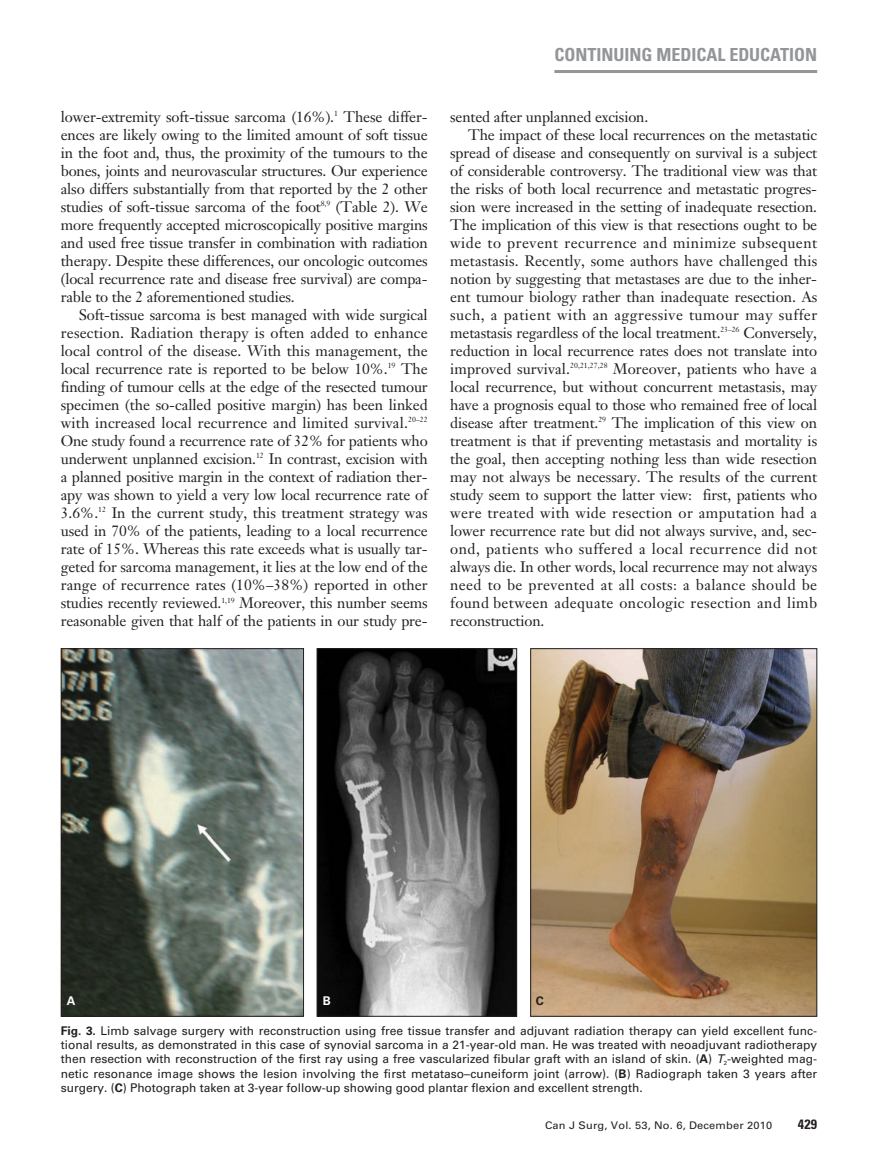
<style>
.page{position:relative;width:878px;height:1175px;background:#fff}
.page>*{position:absolute;margin:0;border:0;box-sizing:border-box;transform-origin:0 0}
.t1{font:700 condensed 18px "Univers";color:#939598}
.t2{font:15px/18px "Janson Text";letter-spacing:-.01em;color:#231f20;text-align:justify}
.t3{font:15px "Janson Text";letter-spacing:.03em;color:#231f20}
.t4{font:15px "Janson Text";letter-spacing:.025em;color:#231f20}
.t5{font:700 condensed 13.5px "Univers";color:#231f20;scale:1.05 1}
.t6{font:12px/14.2px "Univers";color:#231f20;text-align:justify}
.t7{font:700 12px "Univers";color:#fff}
.t8{font:700 12px "Univers";color:#231f20}
.t9{font:10.5px "Univers";letter-spacing:.015em;color:#231f20;scale:1.05 1}
.s1{font-weight:700}
.s2{font-style:italic}
</style>
<div class="page">
<hr style="left:554px;top:70px;width:263px;height:3px;background:#939598">
<img style="left:63px;top:650px;width:239px;height:364px">
<div style="left:61px;top:648px;width:243px;height:368px;border:1px solid #231f20"></div>
<img style="left:318px;top:650px;width:197px;height:364px">
<div style="left:316px;top:648px;width:201px;height:368px;border:1px solid #231f20"></div>
<img style="left:532px;top:650px;width:283px;height:364px">
<div style="left:530px;top:648px;width:287px;height:368px;border:1px solid #231f20"></div>
<p class="t2" style="left:61px;top:109px;width:368px">lower-extremity soft-tissue sarcoma (16%).<sup>1</sup> These differ&shy;ences are likely owing to the limited amount of soft tissue in the foot and, thus, the proximity of the tumours to the bones, joints and neurovascular structures. Our experience also differs substantially from that reported by the 2 other studies of soft-tissue sarcoma of the foot<sup>8,9</sup> (Table 2). We more frequently accepted microscopically positive margins and used free tissue transfer in combination with radiation therapy. Despite these differences, our oncologic outcomes (local recurrence rate and disease free survival) are compa&shy;rable to the 2 aforementioned studies.</p>
<p class="t2" style="left:61px;top:307px;width:368px;text-indent:18px">Soft-tissue sarcoma is best managed with wide surgical resection. Radiation therapy is often added to enhance local control of the disease. With this management, the local recurrence rate is reported to be below 10%.<sup>19</sup> The finding of tumour cells at the edge of the resected tumour specimen (the so-called positive margin) has been linked with increased local recurrence and limited survival.<sup>20–22<br></sup>One study found a recurrence rate of 32% for patients who underwent unplanned excision.<sup>12</sup> In contrast, excision with a planned positive margin in the context of radiation ther&shy;apy was shown to yield a very low local recurrence rate of 3.6%.<sup>12</sup> In the current study, this treatment strategy was used in 70% of the patients, leading to a local recurrence rate of 15%. Whereas this rate exceeds what is usually tar&shy;geted for sarcoma management, it lies at the low end of the range of recurrence rates (10%–38%) reported in other studies recently reviewed.<sup>1,19</sup> Moreover, this number seems reasonable given that half of the patients in our study pre-</p>
<p class="t1" style="left:554px;top:48px;width:264px">CONTINUING MEDICAL EDUCATION</p>
<p class="t2" style="left:450px;top:109px;width:199px">sented after unplanned excision.</p>
<p class="t2" style="left:468px;top:127px;width:350px">The impact of these local recurrences on the metastatic</p>
<p class="t2" style="left:450px;top:145px;width:368px">spread of disease and consequently on survival is a subject</p>
<p class="t2" style="left:450px;top:163px;width:368px">of considerable controversy. The traditional view was that</p>
<p class="t2" style="left:450px;top:181px;width:368px">the risks of both local recurrence and metastatic progres-</p>
<p class="t2" style="left:450px;top:199px;width:368px">sion were increased in the setting of inadequate resection.</p>
<p class="t2" style="left:450px;top:217px;width:368px">The implication of this view is that resections ought to be</p>
<p class="t3" style="left:450px;top:237px;width:368px">wide to prevent recurrence and minimize subsequent</p>
<p class="t2" style="left:450px;top:253px;width:368px">metastasis. Recently, some authors have challenged this</p>
<p class="t2" style="left:450px;top:271px;width:368px">notion by suggesting that metastases are due to the inher-</p>
<p class="t2" style="left:450px;top:289px;width:368px">ent tumour biology rather than inadequate resection. As</p>
<p class="t3" style="left:450px;top:309px;width:368px">such, a patient with an aggressive tumour may suffer</p>
<p class="t2" style="left:450px;top:325px;width:368px">metastasis regardless of the local treatment.<sup>23–26</sup> Conversely,</p>
<p class="t2" style="left:450px;top:343px;width:368px">reduction in local recurrence rates does not translate into</p>
<p class="t2" style="left:450px;top:361px;width:368px">improved survival.<sup>20,21,27,28</sup> Moreover, patients who have a</p>
<p class="t2" style="left:450px;top:379px;width:368px">local recurrence, but without concurrent metastasis, may</p>
<p class="t2" style="left:450px;top:397px;width:368px">have a prognosis equal to those who remained free of local</p>
<p class="t2" style="left:450px;top:415px;width:368px">disease after treatment.<sup>29</sup> The implication of this view on</p>
<p class="t2" style="left:450px;top:433px;width:368px">treatment is that if preventing metastasis and mortality is</p>
<p class="t2" style="left:450px;top:451px;width:368px">the goal, then accepting nothing less than wide resection</p>
<p class="t2" style="left:450px;top:469px;width:368px">may not always be necessary. The results of the current</p>
<p class="t2" style="left:450px;top:487px;width:368px">study seem to support the latter view: first, patients who</p>
<p class="t4" style="left:450px;top:507px;width:368px">were treated with wide resection or amputation had a</p>
<p class="t2" style="left:450px;top:523px;width:368px">lower recurrence rate but did not always survive, and, sec-</p>
<p class="t3" style="left:450px;top:543px;width:368px">ond, patients who suffered a local recurrence did not</p>
<p class="t2" style="left:450px;top:559px;width:368px">always die. In other words, local recurrence may not always</p>
<p class="t4" style="left:450px;top:579px;width:368px">need to be prevented at all costs: a balance should be</p>
<p class="t4" style="left:450px;top:597px;width:368px">found between adequate oncologic resection and limb</p>
<p class="t2" style="left:450px;top:613px;width:96px">reconstruction.</p>
<p class="t7" style="left:67px;top:996px;width:10px">A</p>
<p class="t7" style="left:323px;top:996px;width:10px">B</p>
<p class="t8" style="left:536px;top:996px;width:10px">C</p>
<p class="t6" style="left:61px;top:1024px;width:758px"><span class="s1">Fig. 3.</span> Limb salvage surgery with reconstruction using free tissue transfer and adjuvant radiation therapy can yield excellent func&shy;tional results, as demonstrated in this case of synovial sarcoma in a 21-year-old man. He was treated with neoadjuvant radiotherapy then resection with reconstruction of the first ray using a free vascularized fibular graft with an island of skin. (<span class="s1">A</span>) <span class="s2">T</span><sub>2</sub>-weighted mag&shy;netic resonance image shows the lesion involving the first metataso–cuneiform joint (arrow). (<span class="s1">B</span>) Radiograph taken 3 years after surgery. (<span class="s1">C</span>) Photograph taken at 3-year follow-up showing good plantar flexion and excellent strength.</p>
<p class="t9" style="left:545px;top:1121px;width:218px">Can J Surg, Vol. 53, No. 6, December 2010</p>
<p class="t5" style="left:797px;top:1119px;width:20px">429</p>
</div>
